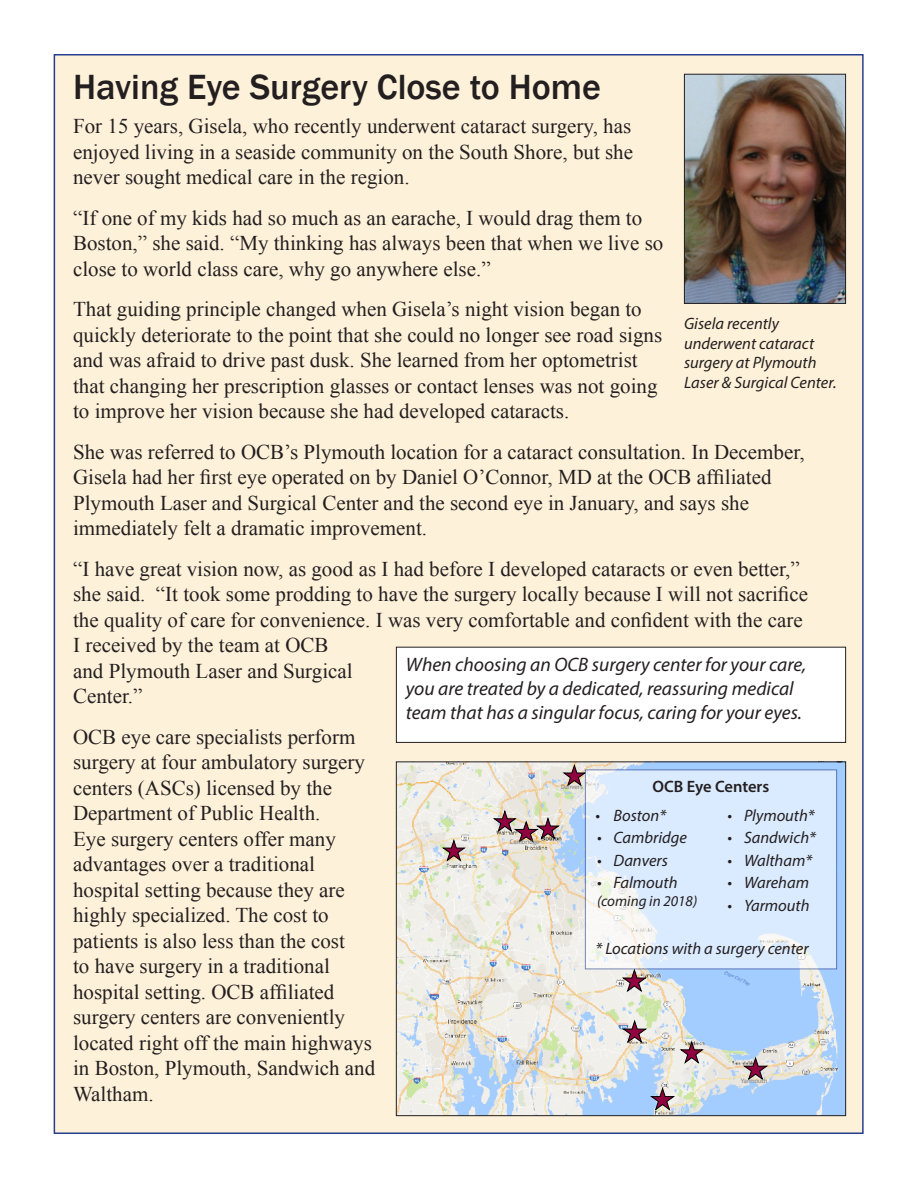
<style>
.page{position:relative;width:918px;height:1188px;background:#fff}
.page>*{position:absolute;margin:0;border:0;box-sizing:border-box;transform-origin:0 0}
.Box_Head{font:500 36px "Franklin Gothic";color:#231f20}
.t1{font:21px/25.5px "Times New Roman";color:#231f20}
.italic_paragraph{font:italic 19.5px/24px "Myriad Pro";color:#231f20}
.caption_bullets{font:italic 16.5px/19.5px "Myriad Pro";color:#231f20}
.caption_head{font:600 16.5px "Myriad Pro";letter-spacing:-.005em;color:#231f20}
.caption_bullets-2{font:italic 15px "Myriad Pro";color:#231f20}
.t2{font:6.3px "Trebuchet MS";color:#808080}
</style>
<div class="page">
<div style="left:54px;top:55px;width:809px;height:1078px;background:#fef1d9"></div>
<img style="left:686px;top:76px;width:158px;height:226px">
<div style="left:684px;top:74px;width:162px;height:230px;border:1px solid #231f20"></div>
<div style="left:396px;top:647px;width:450px;height:95px;background:#fff"></div>
<div style="left:396px;top:647px;width:450px;height:96px;border:1px solid #231f20"></div>
<img style="left:398px;top:764px;width:446px;height:350px">
<svg style="left:621px;top:969px;width:27px;height:24px"></svg>
<svg style="left:679px;top:1041px;width:25px;height:23px"></svg>
<svg style="left:562px;top:765px;width:25px;height:22px"></svg>
<svg style="left:441px;top:840px;width:25px;height:22px"></svg>
<svg style="left:492px;top:810px;width:69px;height:33px;background:#c0a8a4"></svg>
<svg style="left:621px;top:1020px;width:27px;height:24px"></svg>
<svg style="left:742px;top:1057px;width:27px;height:24px"></svg>
<svg style="left:649px;top:1088px;width:27px;height:23px"></svg>
<div style="left:396px;top:762px;width:450px;height:354px;border:1px solid #231f20"></div>
<svg style="left:585px;top:770px;width:252px;height:199px;background:#d8e6f9"></svg>
<p class="Box_Head" style="left:73px;top:64px;width:530px">Having Eye Surgery Close to Home</p>
<p class="t1" style="left:73px;top:113px;width:561px;text-align:justify">For 15 years, Gisela, who recently underwent cataract surgery, has enjoyed living in a seaside community on the South Shore, but she never sought medical care in the region.</p>
<p class="t1" style="left:73px;top:205px;width:592px">“If one of my kids had so much as an earache, I would drag them to<br>Boston,” she said. “My thinking has always been that when we live so close to world class care, why go anywhere else.”</p>
<p class="t1" style="left:73px;top:296px;width:591px">That guiding principle changed when Gisela’s night vision began to quickly deteriorate to the point that she could no longer see road signs and was afraid to drive past dusk. She learned from her optometrist that changing her prescription glasses or contact lenses was not going to improve her vision because she had developed cataracts.</p>
<p class="t1" style="left:73px;top:439px;width:733px">She was referred to OCB’s Plymouth location for a cataract consultation. In December, Gisela had her first eye operated on by Daniel O’Connor, MD at the OCB affiliated Plymouth Laser and Surgical Center and the second eye in January, and says she immediately felt a dramatic improvement.</p>
<p class="t1" style="left:73px;top:556px;width:737px">“I have great vision now, as good as I had before I developed cataracts or even better,” she said. “It took some prodding to have the surgery locally because I will not sacrifice the quality of care for convenience. I was very comfortable and confident with the care I received by the team at OCB<br>and Plymouth Laser and Surgical<br>Center.”</p>
<p class="t1" style="left:73px;top:724px;width:304px">OCB eye care specialists perform surgery at four ambulatory surgery centers (ASCs) licensed by the<br>Department of Public Health.<br>Eye surgery centers offer many advantages over a traditional hospital setting because they are highly specialized. The cost to patients is also less than the cost<br>to have surgery in a traditional hospital setting. OCB affiliated surgery centers are conveniently located right off the main highways in Boston, Plymouth, Sandwich and<br>Waltham.</p>
<p class="caption_bullets" style="left:684px;top:314px;width:154px">Gisela recently underwent cataract surgery at Plymouth<br>Laser &amp; Surgical Center.</p>
<p class="italic_paragraph" style="left:406px;top:652px;width:402px">When choosing an OCB surgery center for your care, you are treated by a dedicated, reassuring medical team that has a singular focus, caring for your eyes.</p>
<p class="caption_head" style="left:653px;top:776px;width:118px">OCB Eye Centers</p>
<p class="t2" style="left:561px;top:783px;width:23px">Danvers</p>
<p class="caption_bullets" style="left:728px;top:805px;width:89px">• Plymouth*</p>
<p class="caption_bullets" style="left:728px;top:828px;width:90px">• Sandwich*</p>
<p class="caption_bullets" style="left:728px;top:850px;width:86px">• Waltham*</p>
<p class="caption_bullets" style="left:728px;top:873px;width:83px">• Wareham</p>
<p class="caption_bullets" style="left:728px;top:895px;width:84px">• Yarmouth</p>
<p class="caption_bullets" style="left:596px;top:805px;width:72px">• Boston*</p>
<p class="caption_bullets" style="left:597px;top:828px;width:91px">• Cambridge</p>
<p class="caption_bullets" style="left:597px;top:850px;width:72px">• Danvers</p>
<p class="caption_bullets" style="left:597px;top:873px;width:82px">• Falmouth</p>
<p class="caption_bullets-2" style="left:597px;top:892px;width:102px">(coming in 2018)</p>
<p class="t2" style="left:510px;top:838px;width:31px">Cambridge</p>
<p class="caption_bullets" style="left:596px;top:938px;width:215px">* Locations with a surgery center</p>
<p class="t2" style="left:741px;top:1077px;width:28px">Yarmouth</p>
</div>
